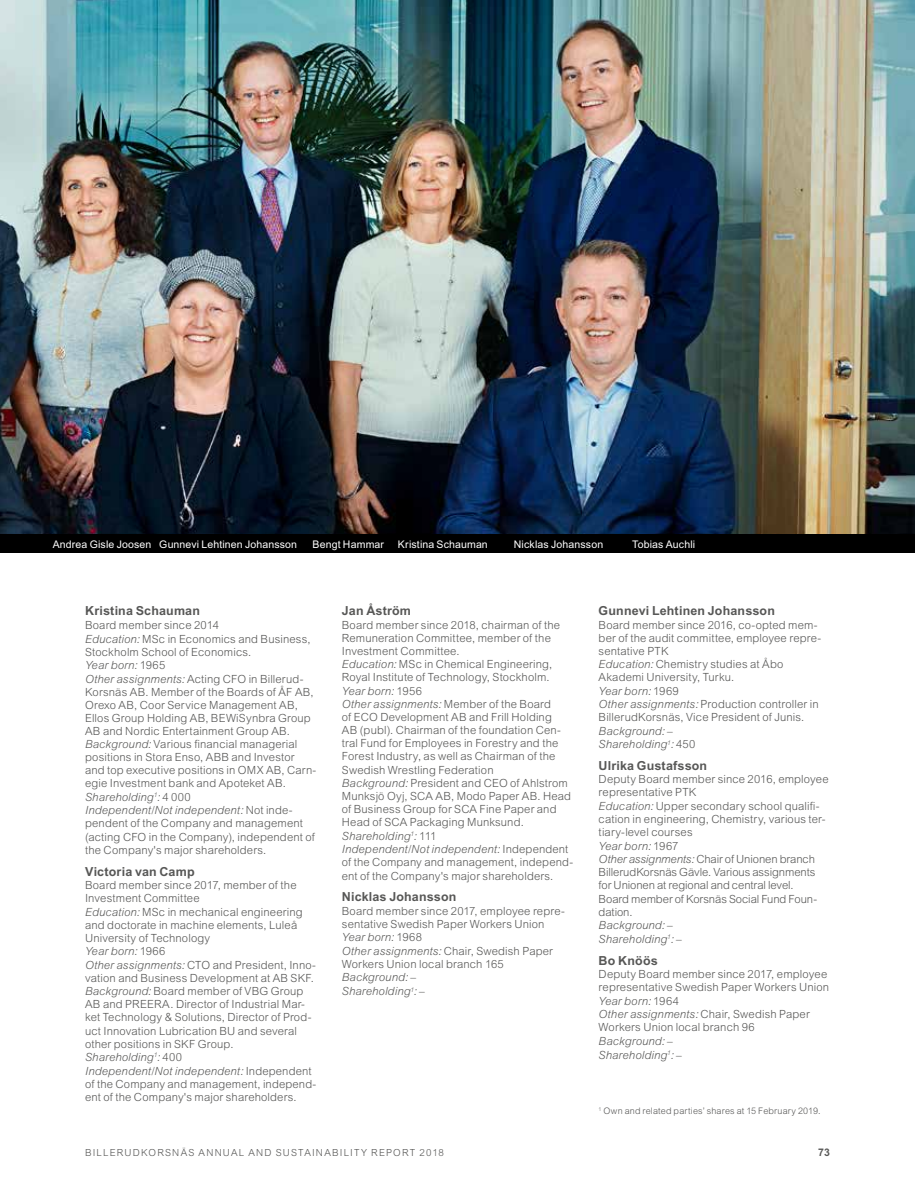
<style>
.page{position:relative;width:915px;height:1191px;background:#fff}
.page>*{position:absolute;margin:0;border:0;box-sizing:border-box;transform-origin:0 0}
.t1{font:700 12.45px "Arial MT Std";letter-spacing:.015em;color:#575756}
.t2{font:300 11.25px/13.2px "Arial MT Std";letter-spacing:.015em;color:#575756}
.t3{font:10.5px "Arial MT Std";letter-spacing:.015em;color:#fff}
.t4{font:700 10.5px "Arial MT Std";color:#575756}
.t5{font:300 9.75px "Arial MT Std";letter-spacing:.125em;color:#575756}
.t6{font:300 9px "Arial MT Std";letter-spacing:.02em;color:#575756}
.s1{font-style:italic}
</style>
<div class="page">
<img style="left:0;top:0;width:914px;height:535px">
<div style="left:0;top:535px;width:914px;height:18px;background:#000"></div>
<p class="t3" style="left:53px;top:538px;width:246px">Andrea Gisle Joosen Gunnevi Lehtinen Johansson</p>
<p class="t3" style="left:312px;top:538px;width:73px">Bengt Hammar</p>
<p class="t3" style="left:398px;top:538px;width:91px">Kristina Schauman</p>
<p class="t3" style="left:513px;top:538px;width:91px">Nicklas Johansson</p>
<p class="t3" style="left:632px;top:538px;width:65px">Tobias Auchli</p>
<p class="t1" style="left:85px;top:603px;width:116px">Kristina Schauman</p>
<p class="t2" style="left:85px;top:618px;width:233px">Board member since 2014<br><span class="s1">Education:</span> MSc in Economics and Business, Stockholm School of Economics.<br><span class="s1">Year born:</span> 1965<br><span class="s1">Other assignments:</span> Acting CFO in Billerud-Korsnäs AB. Member of the Boards of ÅF AB, Orexo AB, Coor Service Management AB, Ellos Group Holding AB, BEWiSynbra Group AB and Nordic Entertainment Group AB.<br><span class="s1">Background:</span> Various financial managerial positions in Stora Enso, ABB and Investor and top executive positions in OMX AB, Carn&shy;egie Investment bank and Apoteket AB.<br><span class="s1">Shareholding</span><sup>1</sup><span class="s1">:</span> 4 000<br><span class="s1">Independent/Not independent:</span> Not inde&shy;pendent of the Company and management (acting CFO in the Company), independent of the Company's major shareholders.</p>
<p class="t1" style="left:85px;top:864px;width:111px">Victoria van Camp</p>
<p class="t2" style="left:85px;top:878px;width:233px">Board member since 2017, member of the Investment Committee<br><span class="s1">Education:</span> MSc in mechanical engineering and doctorate in machine elements, Luleå University of Technology<br><span class="s1">Year born:</span> 1966<br><span class="s1">Other assignments:</span> CTO and President, Inno&shy;vation and Business Development at AB SKF.<br><span class="s1">Background:</span> Board member of VBG Group AB and PREERA. Director of Industrial Mar&shy;ket Technology &amp; Solutions, Director of Prod&shy;uct Innovation Lubrication BU and several other positions in SKF Group.<br><span class="s1">Shareholding</span><sup>1</sup><span class="s1">:</span> 400<br><span class="s1">Independent/Not independent:</span> Independent of the Company and management, independ&shy;ent of the Company's major shareholders.</p>
<p class="t1" style="left:342px;top:603px;width:71px">Jan Åström</p>
<p class="t2" style="left:342px;top:618px;width:233px">Board member since 2018, chairman of the Remuneration Committee, member of the Investment Committee.<br><span class="s1">Education:</span> MSc in Chemical Engineering, Royal Institute of Technology, Stockholm.<br><span class="s1">Year born:</span> 1956<br><span class="s1">Other assignments:</span> Member of the Board<br>of ECO Development AB and Frill Holding<br>AB (publ). Chairman of the foundation Cen&shy;tral Fund for Employees in Forestry and the Forest Industry, as well as Chairman of the Swedish Wrestling Federation<br><span class="s1">Background:</span> President and CEO of Ahlstrom Munksjö Oyj, SCA AB, Modo Paper AB. Head of Business Group for SCA Fine Paper and Head of SCA Packaging Munksund.<br><span class="s1">Shareholding</span><sup>1</sup><span class="s1">:</span> 111<br><span class="s1">Independent/Not independent:</span> Independent of the Company and management, independ&shy;ent of the Company's major shareholders.</p>
<p class="t1" style="left:342px;top:889px;width:116px">Nicklas Johansson</p>
<p class="t2" style="left:342px;top:904px;width:224px">Board member since 2017, employee repre&shy;sentative Swedish Paper Workers Union<br><span class="s1">Year born:</span> 1968<br><span class="s1">Other assignments:</span> Chair, Swedish Paper<br>Workers Union local branch 165<br><span class="s1">Background:</span> –<br><span class="s1">Shareholding</span><sup>1</sup><span class="s1">:</span> –</p>
<p class="t1" style="left:598px;top:603px;width:178px">Gunnevi Lehtinen Johansson</p>
<p class="t2" style="left:598px;top:618px;width:224px">Board member since 2016, co-opted mem&shy;ber of the audit committee, employee repre&shy;sentative PTK<br><span class="s1">Education:</span> Chemistry studies at Åbo<br>Akademi University, Turku.<br><span class="s1">Year born:</span> 1969<br><span class="s1">Other assignments:</span> Production controller in<br>BillerudKorsnäs, Vice President of Junis.<br><span class="s1">Background:</span> –<br><span class="s1">Shareholding</span><sup>1</sup><span class="s1">:</span> 450</p>
<p class="t1" style="left:598px;top:758px;width:110px">Ulrika Gustafsson</p>
<p class="t2" style="left:598px;top:772px;width:231px">Deputy Board member since 2016, employee representative PTK<br><span class="s1">Education:</span> Upper secondary school qualifi&shy;cation in engineering, Chemistry, various ter&shy;tiary-level courses<br><span class="s1">Year born:</span> 1967<br><span class="s1">Other assignments:</span> Chair of Unionen branch<br>BillerudKorsnäs Gävle. Various assignments for Unionen at regional and central level.<br>Board member of Korsnäs Social Fund Foun&shy;dation.<br><span class="s1">Background:</span> –<br><span class="s1">Shareholding</span><sup>1</sup><span class="s1">:</span> –</p>
<p class="t1" style="left:598px;top:953px;width:60px">Bo Knöös</p>
<p class="t2" style="left:598px;top:967px;width:232px">Deputy Board member since 2017, employee representative Swedish Paper Workers Union<br><span class="s1">Year born:</span> 1964<br><span class="s1">Other assignments:</span> Chair, Swedish Paper<br>Workers Union local branch 96<br><span class="s1">Background:</span> –<br><span class="s1">Shareholding</span><sup>1</sup><span class="s1">:</span> –</p>
<p class="t6" style="left:598px;top:1106px;width:223px"><sup>1</sup> Own and related parties’ shares at 15 February 2019.</p>
<p class="t5" style="left:85px;top:1146px;width:360px">BILLERUDKORSNÄS ANNUAL AND SUSTAINABILITY REPORT 2018</p>
<p class="t4" style="left:817px;top:1146px;width:13px">73</p>
</div>
